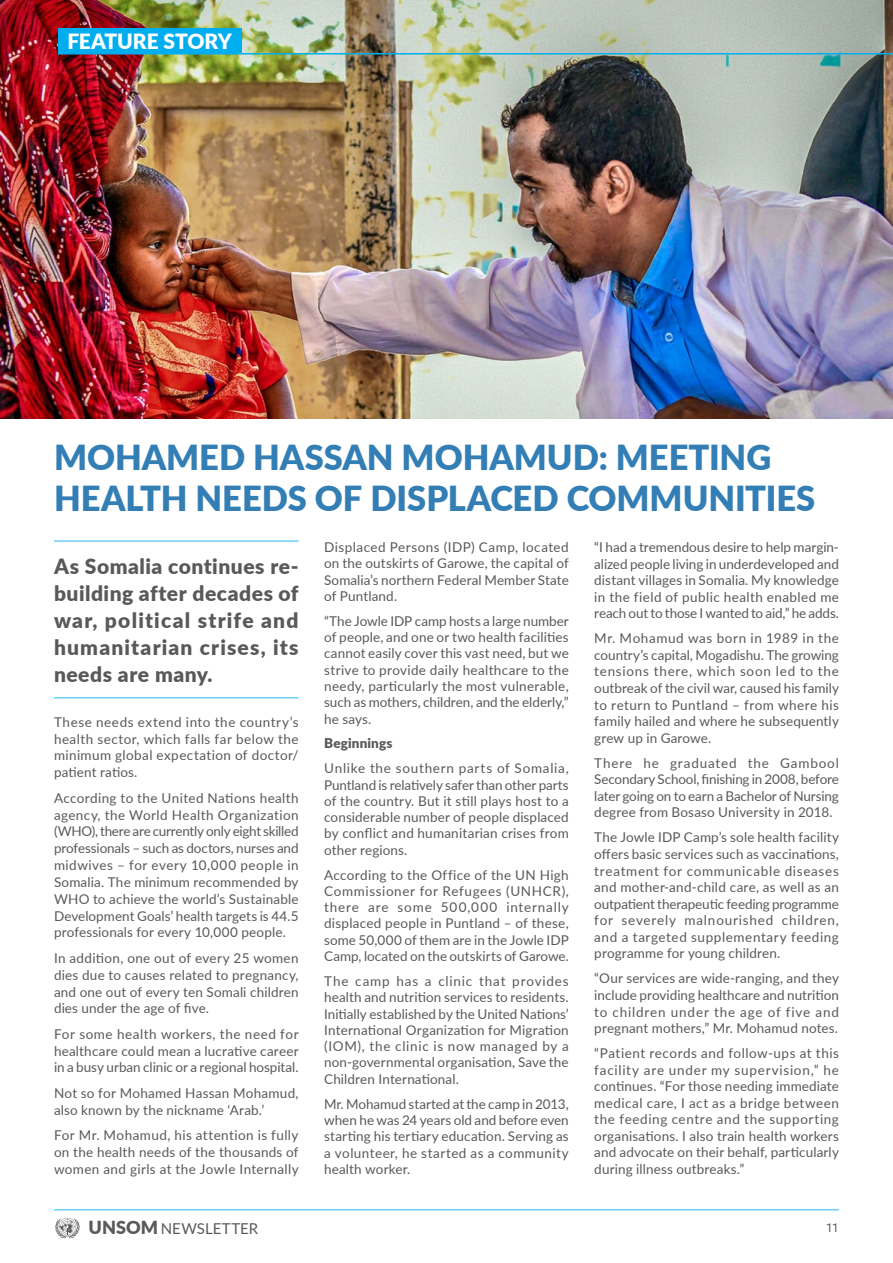
<style>
.page{position:relative;width:893px;height:1263px;background:#fff}
.page>*{position:absolute;margin:0;border:0;box-sizing:border-box;transform-origin:0 0}
.t1{font:900 34.5px/41.4px "Lato";letter-spacing:-.005em;color:#337eb4}
.t2{font:900 21px/27px "Lato";letter-spacing:.055em;color:#58595b;text-align:justify}
.t3{font:900 21px "Lato";letter-spacing:-.005em;color:#fff}
.t4{font:15px "Lato";letter-spacing:.005em;color:#58595b}
.t5{font:13.5px/16.5px "Lato";letter-spacing:.01em;color:#58595b;text-align:justify}
.t6{font:900 13.5px "Lato";letter-spacing:.01em;color:#58595b}
.t7{font:12px "Roboto";color:#58595b}
.s1{font-weight:900;font-size:18px}
</style>
<div class="page">
<img style="left:0;top:0;width:893px;height:419px">
<hr style="left:54px;top:697px;width:245px;height:1px;background:#6dcff6">
<hr style="left:54px;top:540px;width:245px;height:2px;background:#6dcff6">
<hr style="left:54px;top:1209px;width:785px;height:1px;background:#6dcff6">
<svg style="left:55px;top:1217px;width:25px;height:21px"></svg>
<hr style="left:58px;top:53px;width:835px;height:2px;background:#00aeef">
<div style="left:58px;top:29px;width:183px;height:24px;background:#00aeef"></div>
<h2 class="t3" style="left:67px;top:26px;width:166px">FEATURE STORY</h2>
<h1 class="t1" style="left:54px;top:435px;width:763px">MOHAMED HASSAN MOHAMUD: MEETING<br>HEALTH NEEDS OF DISPLACED COMMUNITIES</h1>
<h2 class="t2" style="left:54px;top:552px;width:246px">As Somalia continues re&shy;building after decades of war, political strife and humanitarian crises, its needs are many.</h2>
<p class="t5" style="left:54px;top:713px;width:246px">These needs extend into the country’s health sector, which falls far below the minimum global expectation of doctor/ patient ratios.</p>
<p class="t5" style="left:54px;top:789px;width:246px">According to the United Nations health agency, the World Health Organization (WHO), there are currently only eight skilled professionals – such as doctors, nurses and midwives – for every 10,000 people in Somalia. The minimum recommended by WHO to achieve the world’s Sustainable Development Goals’ health targets is 44.5 professionals for every 10,000 people.</p>
<p class="t5" style="left:54px;top:949px;width:246px">In addition, one out of every 25 women dies due to causes related to pregnancy, and one out of every ten Somali children dies under the age of five.</p>
<p class="t5" style="left:54px;top:1025px;width:246px">For some health workers, the need for healthcare could mean a lucrative career in a busy urban clinic or a regional hospital.</p>
<p class="t5" style="left:54px;top:1084px;width:246px">Not so for Mohamed Hassan Mohamud, also known by the nickname ‘Arab.’</p>
<p class="t5" style="left:54px;top:1126px;width:246px">For Mr. Mohamud, his attention is fully on the health needs of the thousands of women and girls at the Jowle Internally</p>
<p class="t5" style="left:324px;top:538px;width:246px">Displaced Persons (IDP) Camp, located on the outskirts of Garowe, the capital of Somalia’s northern Federal Member State of Puntland.</p>
<p class="t5" style="left:324px;top:612px;width:246px">“The Jowle IDP camp hosts a large number of people, and one or two health facilities cannot easily cover this vast need, but we strive to provide daily healthcare to the needy, particularly the most vulnerable, such as mothers, children, and the elderly,” he says.</p>
<p class="t6" style="left:324px;top:733px;width:70px">Beginnings</p>
<p class="t5" style="left:324px;top:759px;width:246px">Unlike the southern parts of Somalia, Puntland is relatively safer than other parts of the country. But it still plays host to a considerable number of people displaced by conflict and humanitarian crises from other regions.</p>
<p class="t5" style="left:324px;top:866px;width:246px">According to the Office of the UN High Commissioner for Refugees (UNHCR), there are some 500,000 internally displaced people in Puntland – of these, some 50,000 of them are in the Jowle IDP Camp, located on the outskirts of Garowe.</p>
<p class="t5" style="left:324px;top:972px;width:246px">The camp has a clinic that provides health and nutrition services to residents.<br>Initially established by the United Nations’ International Organization for Migration (IOM), the clinic is now managed by a non-governmental organisation, Save the Children International.</p>
<p class="t5" style="left:324px;top:1095px;width:246px">Mr. Mohamud started at the camp in 2013, when he was 24 years old and before even starting his tertiary education. Serving as a volunteer, he started as a community health worker.</p>
<p class="t5" style="left:594px;top:538px;width:246px">“I had a tremendous desire to help margin&shy;alized people living in underdeveloped and distant villages in Somalia. My knowledge in the field of public health enabled me reach out to those I wanted to aid,” he adds.</p>
<p class="t5" style="left:594px;top:630px;width:246px">Mr. Mohamud was born in 1989 in the country’s capital, Mogadishu. The growing tensions there, which soon led to the outbreak of the civil war, caused his family to return to Puntland – from where his family hailed and where he subsequently grew up in Garowe.</p>
<p class="t5" style="left:594px;top:754px;width:246px">There he graduated the Gambool Secondary School, finishing in 2008, before later going on to earn a Bachelor of Nursing degree from Bosaso University in 2018.</p>
<p class="t5" style="left:594px;top:829px;width:246px">The Jowle IDP Camp’s sole health facility offers basic services such as vaccinations, treatment for communicable diseases and mother-and-child care, as well as an outpatient therapeutic feeding programme for severely malnourished children, and a targeted supplementary feeding programme for young children.</p>
<p class="t5" style="left:594px;top:970px;width:246px">“Our services are wide-ranging, and they include providing healthcare and nutrition to children under the age of five and pregnant mothers,” Mr. Mohamud notes.</p>
<p class="t5" style="left:594px;top:1044px;width:246px">“Patient records and follow-ups at this facility are under my supervision,” he continues. “For those needing immediate medical care, I act as a bridge between the feeding centre and the supporting organisations. I also train health workers and advocate on their behalf, particularly during illness outbreaks.”</p>
<p class="t4" style="left:89px;top:1218px;width:171px"><span class="s1">UNSOM</span> NEWSLETTER</p>
<p class="t7" style="left:826px;top:1219px;width:14px">11</p>
</div>
